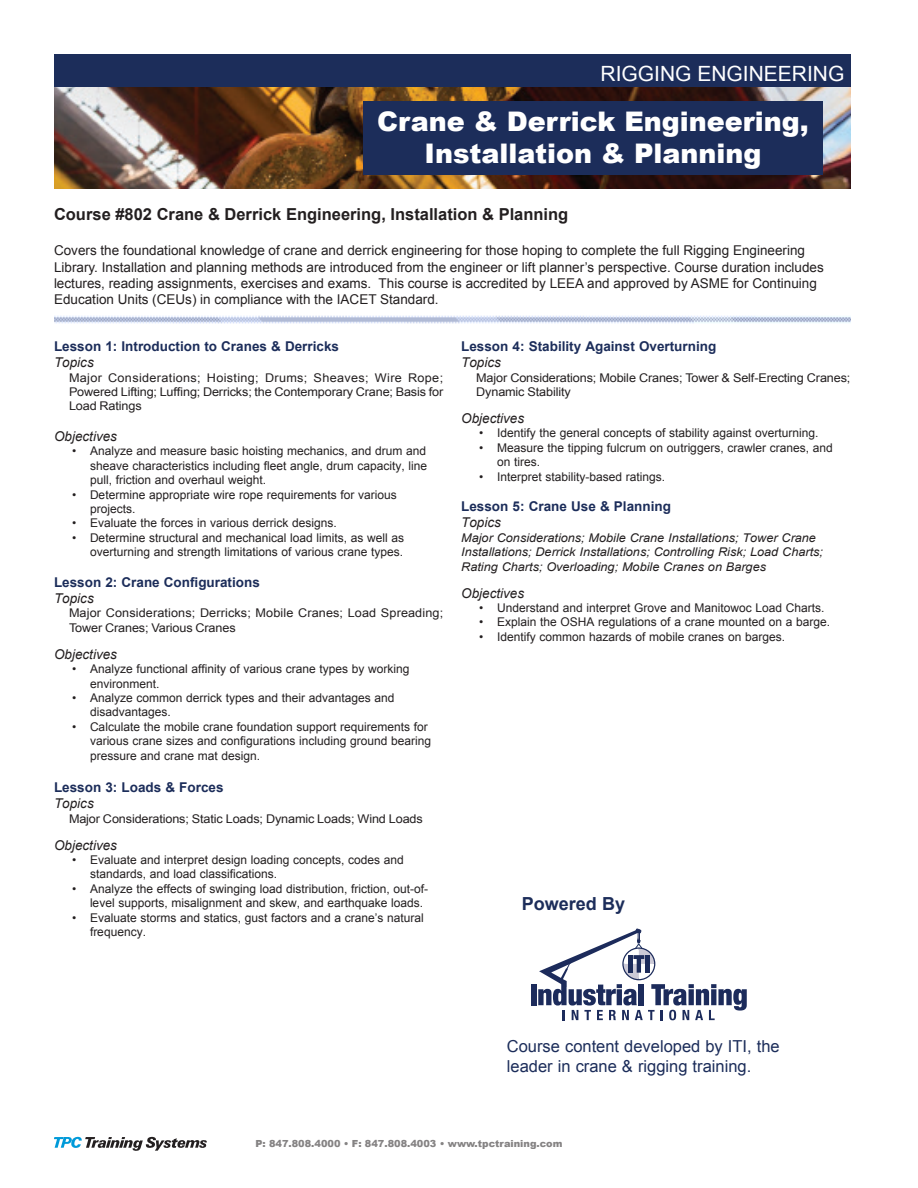
<style>
.page{position:relative;width:918px;height:1188px;background:#fff}
.page>*{position:absolute;margin:0;border:0;box-sizing:border-box;transform-origin:0 0}
.Course_Title_for_hea{font:900 27px/32.4px "Arial";color:#fff;text-align:center}
.t1{font:21px "Arial";color:#fff}
.t2{font:700 18px "Arial";color:#1c2d5a}
.t3{font:16.5px/19.8px "Arial";color:#1c2d5a}
.Course_Title{font:700 16.5px "Arial";color:#231f20}
.Course_Description{font:13.5px/16.2px "Arial";color:#231f20}
.t4{font:700 13.5px "Arial";color:#1c2d5a}
.t5{font:italic 13.5px "Arial";color:#231f20}
.t6{font:12px/14.4px "Arial";color:#231f20}
.t7{font:12px/14.4px "Arial";color:#231f20;scale:1.06 1}
.t8{font:italic 12px/14.4px "Arial";color:#231f20;scale:1.06 1}
.t9{font:900 9.75px "Arial";color:#231f20}
</style>
<div class="page">
<img style="left:54px;top:315px;width:796px;height:9px">
<svg style="left:54px;top:1137px;width:153px;height:14px"></svg>
<div style="left:531px;top:984px;width:5px;height:21px;background:#1c2b5b"></div>
<svg style="left:538px;top:929px;width:209px;height:91px"></svg>
<img style="left:54px;top:86px;width:796px;height:102px">
<div style="left:54px;top:54px;width:796px;height:32px;background:#1c2d5a"></div>
<div style="left:364px;top:101px;width:459px;height:73px;background:#1c2d5a"></div>
<p class="t1" style="left:601px;top:60px;width:245px">RIGGING ENGINEERING</p>
<p class="Course_Title_for_hea" style="left:377px;top:104px;width:433px">Crane &amp; Derrick Engineering,<br>Installation &amp; Planning</p>
<p class="Course_Title" style="left:54px;top:203px;width:516px">Course #802 Crane &amp; Derrick Engineering, Installation &amp; Planning</p>
<p class="Course_Description" style="left:54px;top:243px;width:771px">Covers the foundational knowledge of crane and derrick engineering for those hoping to complete the full Rigging Engineering Library. Installation and planning methods are introduced from the engineer or lift planner’s perspective. Course duration includes lectures, reading assignments, exercises and exams. This course is accredited by LEEA and approved by ASME for Continuing Education Units (CEUs) in compliance with the IACET Standard.</p>
<p class="t4" style="left:54px;top:337px;width:287px">Lesson 1: Introduction to Cranes &amp; Derricks</p>
<p class="t5" style="left:54px;top:354px;width:41px">Topics</p>
<p class="t7" style="left:69px;top:370px;width:355px;text-align:justify">Major Considerations; Hoisting; Drums; Sheaves; Wire Rope; Powered Lifting; Luffing; Derricks; the Contemporary Crane; Basis for Load Ratings</p>
<p class="t5" style="left:54px;top:428px;width:65px">Objectives</p>
<p class="t6" style="left:90px;top:444px;width:339px;text-align:justify;text-indent:-18px">• Analyze and measure basic hoisting mechanics, and drum and sheave characteristics including fleet angle, drum capacity, line pull, friction and overhaul weight.</p>
<p class="t6" style="left:90px;top:487px;width:308px;text-indent:-18px">• Determine appropriate wire rope requirements for various projects.</p>
<p class="t6" style="left:72px;top:516px;width:266px">• Evaluate the forces in various derrick designs.</p>
<p class="t6" style="left:72px;top:531px;width:334px;text-align:right">• Determine structural and mechanical load limits, as well as overturning and strength limitations of various crane types.</p>
<p class="t4" style="left:54px;top:573px;width:207px">Lesson 2: Crane Configurations</p>
<p class="t5" style="left:54px;top:590px;width:41px">Topics</p>
<p class="t7" style="left:69px;top:606px;width:355px">Major Considerations; Derricks; Mobile Cranes; Load Spreading;<br>Tower Cranes; Various Cranes</p>
<p class="t5" style="left:54px;top:645px;width:65px">Objectives</p>
<p class="t6" style="left:90px;top:662px;width:321px;text-indent:-18px">• Analyze functional affinity of various crane types by working environment.</p>
<p class="t6" style="left:90px;top:691px;width:306px;text-indent:-18px">• Analyze common derrick types and their advantages and disadvantages.</p>
<p class="t6" style="left:90px;top:720px;width:343px;text-indent:-18px">• Calculate the mobile crane foundation support requirements for various crane sizes and configurations including ground bearing pressure and crane mat design.</p>
<p class="t4" style="left:54px;top:778px;width:171px">Lesson 3: Loads &amp; Forces</p>
<p class="t5" style="left:54px;top:795px;width:41px">Topics</p>
<p class="t7" style="left:69px;top:811px;width:335px">Major Considerations; Static Loads; Dynamic Loads; Wind Loads</p>
<p class="t5" style="left:54px;top:836px;width:65px">Objectives</p>
<p class="t6" style="left:90px;top:853px;width:315px;text-indent:-18px">• Evaluate and interpret design loading concepts, codes and standards, and load classifications.</p>
<p class="t6" style="left:90px;top:882px;width:340px;text-indent:-18px">• Analyze the effects of swinging load distribution, friction, out-of&shy;level supports, misalignment and skew, and earthquake loads.</p>
<p class="t6" style="left:90px;top:910px;width:335px;text-indent:-18px">• Evaluate storms and statics, gust factors and a crane’s natural frequency.</p>
<p class="t4" style="left:461px;top:337px;width:257px">Lesson 4: Stability Against Overturning</p>
<p class="t5" style="left:461px;top:354px;width:41px">Topics</p>
<p class="t7" style="left:476px;top:370px;width:355px">Major Considerations; Mobile Cranes; Tower &amp; Self-Erecting Cranes;<br>Dynamic Stability</p>
<p class="t5" style="left:461px;top:410px;width:65px">Objectives</p>
<p class="t6" style="left:479px;top:426px;width:341px">• Identify the general concepts of stability against overturning.</p>
<p class="t6" style="left:497px;top:441px;width:337px;text-indent:-18px">• Measure the tipping fulcrum on outriggers, crawler cranes, and on tires.</p>
<p class="t6" style="left:479px;top:469px;width:188px">• Interpret stability-based ratings.</p>
<p class="t4" style="left:461px;top:498px;width:211px">Lesson 5: Crane Use &amp; Planning</p>
<p class="t5" style="left:461px;top:514px;width:41px">Topics</p>
<p class="t8" style="left:461px;top:531px;width:343px">Major Considerations; Mobile Crane Installations; Tower Crane<br>Installations; Derrick Installations; Controlling Risk; Load Charts;<br>Rating Charts; Overloading; Mobile Cranes on Barges</p>
<p class="t5" style="left:461px;top:584px;width:65px">Objectives</p>
<p class="t6" style="left:479px;top:601px;width:347px">• Understand and interpret Grove and Manitowoc Load Charts.</p>
<p class="t6" style="left:479px;top:615px;width:352px">• Explain the OSHA regulations of a crane mounted on a barge.</p>
<p class="t6" style="left:479px;top:630px;width:307px">• Identify common hazards of mobile cranes on barges.</p>
<h3 class="t2" style="left:522px;top:891px;width:105px">Powered By</h3>
<h3 class="t3" style="left:507px;top:1037px;width:274px">Course content developed by ITI, the leader in crane &amp; rigging training.</h3>
<p class="t9" style="left:255px;top:1136px;width:309px">P: 847.808.4000 • F: 847.808.4003 • www.tpctraining.com</p>
</div>
